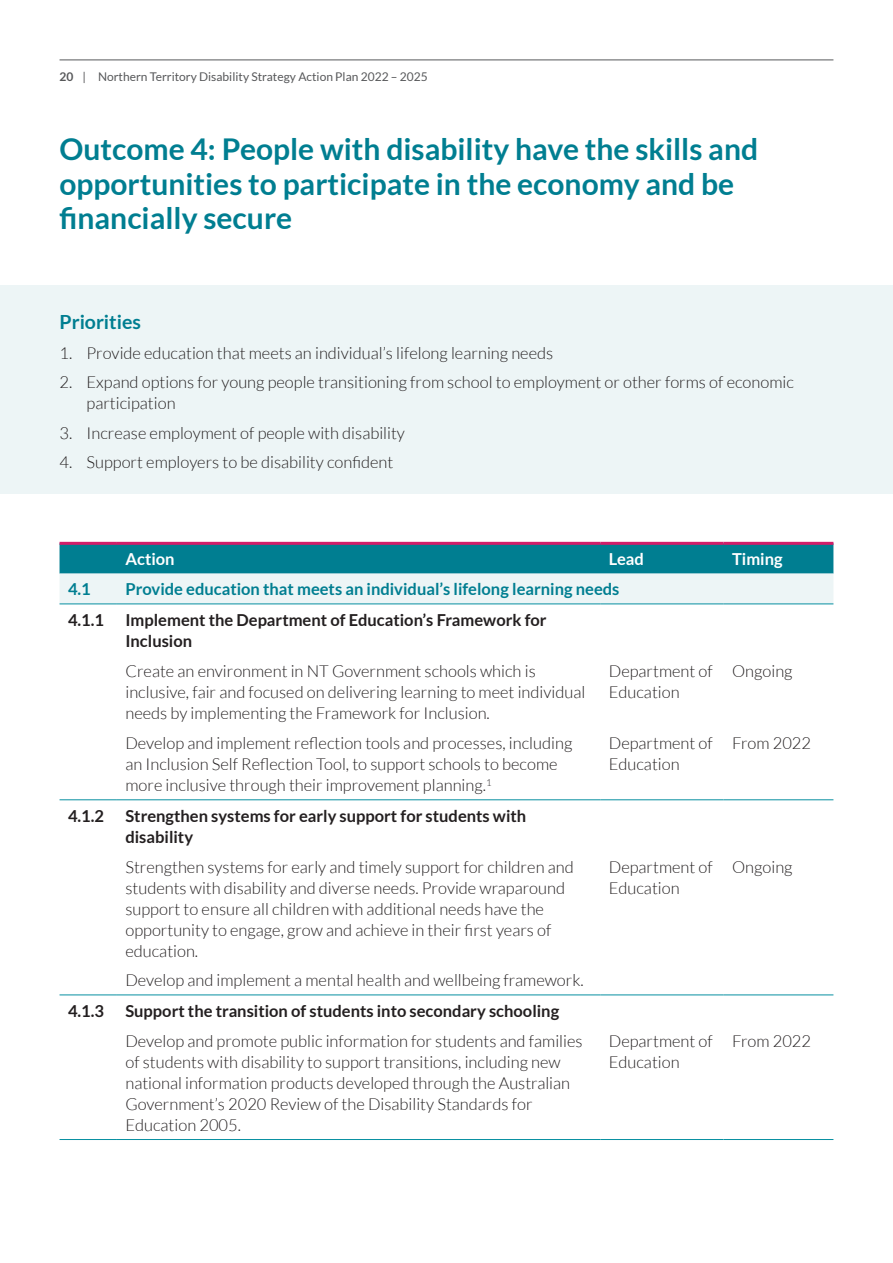
<style>
.page{position:relative;width:893px;height:1263px;background:#fff}
.page>*{position:absolute;margin:0;border:0;box-sizing:border-box;transform-origin:0 0}
._3__2nd_Heading{font:700 30px/34.5px "Lato";color:#007e91}
._3__2nd_Heading-2{font:700 19.5px "Lato";color:#007e91}
.Body_Copy{font:300 16.5px/21px "Lato";color:#231f20}
.Body_Copy-2{font:700 16.5px/21px "Lato";color:#231f20}
.Body_Copy-3{font:700 16.5px "Lato";color:#007e91}
._6__Bullets{font:300 16.5px "Lato";color:#231f20}
.Body_Copy-4{font:700 16.5px "Lato";color:#fff}
.t1{font:12px "Lato";color:#57585a}
.s1{font-weight:700}
</style>
<div class="page">
<hr style="left:60px;top:60px;width:773px;height:1px;background:#57585a">
<div style="left:0;top:286px;width:893px;height:208px;background:#edf5f6"></div>
<svg style="left:60px;top:545px;width:773px;height:59px;background:#78bac4"></svg>
<hr style="left:60px;top:604px;width:57px;height:1px;background:#0790a1">
<hr style="left:117px;top:604px;width:483px;height:1px;background:#0790a1">
<hr style="left:600px;top:604px;width:124px;height:1px;background:#0790a1">
<hr style="left:724px;top:604px;width:109px;height:1px;background:#0790a1">
<hr style="left:60px;top:799px;width:57px;height:1px;background:#0790a1">
<hr style="left:117px;top:799px;width:483px;height:1px;background:#0790a1">
<hr style="left:600px;top:799px;width:124px;height:1px;background:#0790a1">
<hr style="left:724px;top:799px;width:109px;height:1px;background:#0790a1">
<hr style="left:60px;top:1139px;width:57px;height:1px;background:#0790a1">
<hr style="left:117px;top:1139px;width:483px;height:1px;background:#0790a1">
<hr style="left:600px;top:1139px;width:124px;height:1px;background:#0790a1">
<hr style="left:724px;top:1139px;width:109px;height:1px;background:#0790a1">
<hr style="left:60px;top:542px;width:57px;height:3px;background:#d21e69">
<hr style="left:117px;top:542px;width:483px;height:3px;background:#d21e69">
<hr style="left:600px;top:542px;width:124px;height:3px;background:#d21e69">
<hr style="left:724px;top:542px;width:109px;height:3px;background:#d21e69">
<hr style="left:60px;top:995px;width:57px;height:1px;background:#0790a1">
<hr style="left:117px;top:995px;width:483px;height:1px;background:#0790a1">
<hr style="left:600px;top:995px;width:124px;height:1px;background:#0790a1">
<hr style="left:724px;top:995px;width:109px;height:1px;background:#0790a1">
<p class="t1" style="left:60px;top:70px;width:370px"><span class="s1">20</span> | Northern Territory Disability Strategy Action Plan 2022 – 2025</p>
<p class="_3__2nd_Heading" style="left:60px;top:132px;width:700px">Outcome 4: People with disability have the skills and opportunities to participate in the economy and be financially secure</p>
<p class="_3__2nd_Heading-2" style="left:60px;top:311px;width:83px">Priorities</p>
<p class="Body_Copy" style="left:60px;top:342px;width:495px">1. Provide education that meets an individual’s lifelong learning needs</p>
<p class="Body_Copy" style="left:87px;top:372px;width:709px;text-indent:-27px">2. Expand options for young people transitioning from school to employment or other forms of economic participation</p>
<p class="Body_Copy" style="left:60px;top:422px;width:347px">3. Increase employment of people with disability</p>
<p class="Body_Copy" style="left:60px;top:452px;width:335px">4. Support employers to be disability confident</p>
<p class="Body_Copy-4" style="left:125px;top:550px;width:51px">Action</p>
<p class="Body_Copy-4" style="left:609px;top:550px;width:37px">Lead</p>
<p class="Body_Copy-4" style="left:732px;top:550px;width:52px">Timing</p>
<p class="Body_Copy-3" style="left:68px;top:580px;width:24px">4.1</p>
<p class="Body_Copy-3" style="left:125px;top:580px;width:495px">Provide education that meets an individual’s lifelong learning needs</p>
<p class="Body_Copy-2" style="left:68px;top:609px;width:38px">4.1.1</p>
<p class="Body_Copy-2" style="left:125px;top:609px;width:423px">Implement the Department of Education’s Framework for<br>Inclusion</p>
<p class="Body_Copy" style="left:125px;top:661px;width:461px">Create an environment in NT Government schools which is inclusive, fair and focused on delivering learning to meet individual needs by implementing the Framework for Inclusion.</p>
<p class="Body_Copy" style="left:609px;top:661px;width:106px">Department of<br>Education</p>
<p class="_6__Bullets" style="left:732px;top:662px;width:62px">Ongoing</p>
<p class="Body_Copy" style="left:125px;top:733px;width:448px">Develop and implement reflection tools and processes, including an Inclusion Self Reflection Tool, to support schools to become more inclusive through their improvement planning.<sup>1</sup></p>
<p class="Body_Copy" style="left:609px;top:733px;width:106px">Department of<br>Education</p>
<p class="_6__Bullets" style="left:732px;top:734px;width:81px">From 2022</p>
<p class="Body_Copy-2" style="left:68px;top:805px;width:38px">4.1.2</p>
<p class="Body_Copy-2" style="left:125px;top:805px;width:402px">Strengthen systems for early support for students with disability</p>
<p class="Body_Copy" style="left:125px;top:856px;width:450px">Strengthen systems for early and timely support for children and students with disability and diverse needs. Provide wraparound support to ensure all children with additional needs have the opportunity to engage, grow and achieve in their first years of education.</p>
<p class="Body_Copy" style="left:125px;top:970px;width:460px">Develop and implement a mental health and wellbeing framework.</p>
<p class="Body_Copy" style="left:609px;top:856px;width:106px">Department of<br>Education</p>
<p class="_6__Bullets" style="left:732px;top:858px;width:62px">Ongoing</p>
<p class="Body_Copy-2" style="left:68px;top:1000px;width:38px">4.1.3</p>
<p class="Body_Copy-2" style="left:125px;top:1000px;width:435px">Support the transition of students into secondary schooling</p>
<p class="Body_Copy" style="left:125px;top:1031px;width:459px">Develop and promote public information for students and families of students with disability to support transitions, including new national information products developed through the Australian Government’s 2020 Review of the Disability Standards for Education 2005.</p>
<p class="Body_Copy" style="left:609px;top:1031px;width:106px">Department of<br>Education</p>
<p class="_6__Bullets" style="left:732px;top:1032px;width:81px">From 2022</p>
</div>
